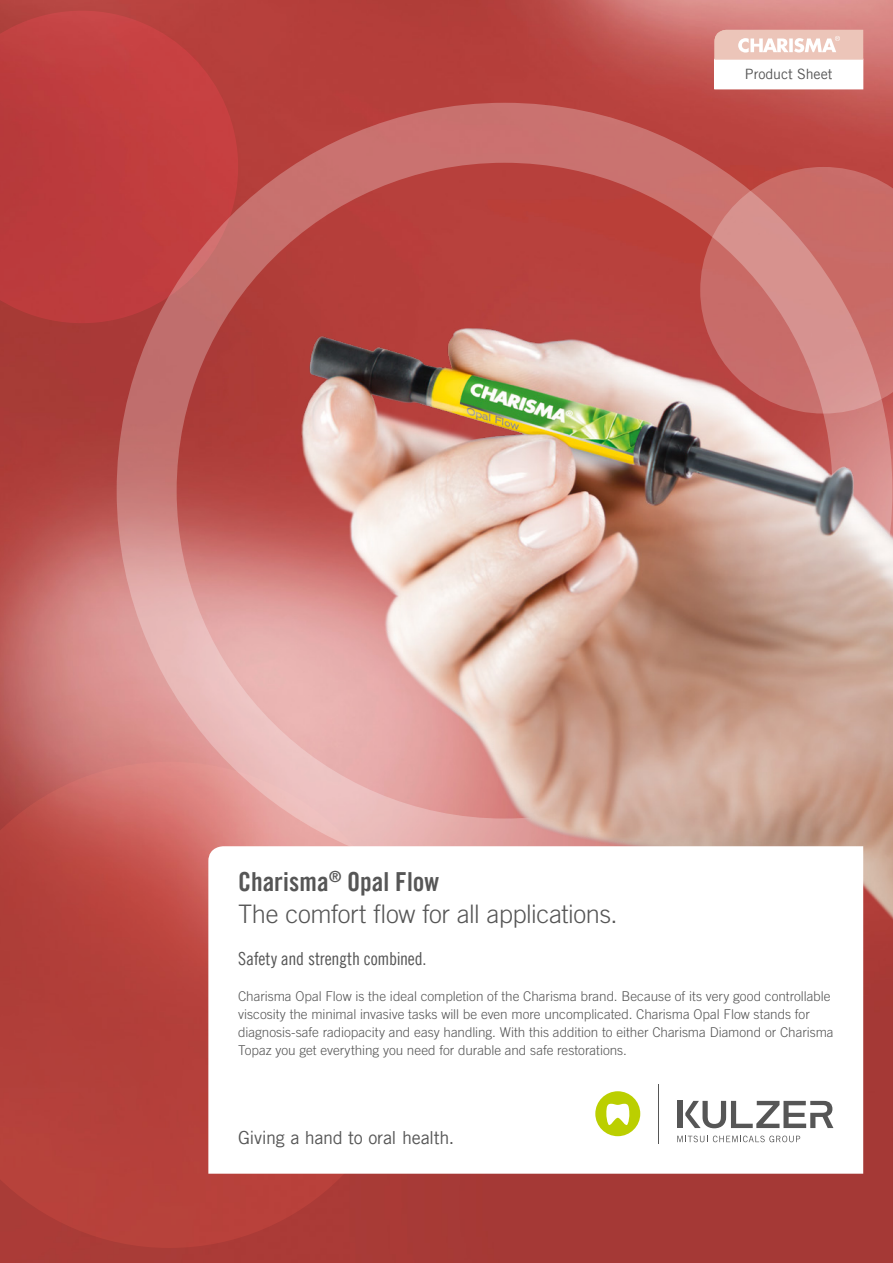
<style>
.page{position:relative;width:893px;height:1263px;background:#fff}
.page>*{position:absolute;margin:0;border:0;box-sizing:border-box;transform-origin:0 0}
.t1{font:26.25px "Trade Gothic LT Com Bd Cn 20";color:#565656}
.t2{font:300 25.5px "Trade Gothic LT Com";letter-spacing:-.015em;color:#565656}
.t3{font:18px "Trade Gothic LT Com Cn 18";letter-spacing:-.015em;color:#565656}
.t4{font:18px "Trade Gothic LT Com";letter-spacing:-.02em;color:#565656}
.t5{font:14.25px "Trade Gothic LT Com";letter-spacing:-.005em;color:#565656}
.t6{font:300 13.5px/18px "Trade Gothic LT Com";color:#565656}
</style>
<div class="page">
<img style="left:0;top:0;width:893px;height:1263px">
<div style="left:117px;top:103px;width:775px;height:775px;border:60px solid #fff;border-radius:50%"></div>
<svg style="left:0;top:11px;width:238px;height:312px;background:#be3f3f"></svg>
<svg style="left:0;top:762px;width:412px;height:486px;background:#b84641"></svg>
<svg style="left:700px;top:167px;width:193px;height:65px;background:#c96d68"></svg>
<img style="left:207px;top:232px;width:686px;height:691px">
<div style="left:715px;top:59px;width:148px;height:30px;background:#fff"></div>
<svg style="left:714px;top:30px;width:149px;height:30px"></svg>
<svg style="left:208px;top:846px;width:655px;height:328px"></svg>
<hr style="left:658px;top:1084px;width:1px;height:60px;background:#565656">
<svg style="left:677px;top:1135px;width:123px;height:7px"></svg>
<div style="left:677px;top:1101px;width:5px;height:27px;background:#565656"></div>
<svg style="left:685px;top:1101px;width:148px;height:27px"></svg>
<div style="left:595px;top:1091px;width:45px;height:45px;background:#bbcf00;border-radius:50%"></div>
<svg style="left:606px;top:1104px;width:24px;height:21px"></svg>
<p class="t5" style="left:745px;top:65px;width:89px">Product Sheet</p>
<h1 class="t1" style="left:238px;top:866px;width:203px">Charisma<sup>®</sup> Opal Flow</h1>
<h2 class="t2" style="left:238px;top:898px;width:381px">The comfort flow for all applications.</h2>
<h3 class="t3" style="left:238px;top:948px;width:190px">Safety and strength combined.</h3>
<p class="t6" style="left:238px;top:987px;width:597px">Charisma Opal Flow is the ideal completion of the Charisma brand. Because of its very good controllable viscosity the minimal invasive tasks will be even more uncomplicated. Charisma Opal Flow stands for diagnosis-safe radiopacity and easy handling. With this addition to either Charisma Diamond or Charisma Topaz you get everything you need for durable and safe restorations.</p>
<h3 class="t4" style="left:238px;top:1126px;width:218px">Giving a hand to oral health.</h3>
</div>
